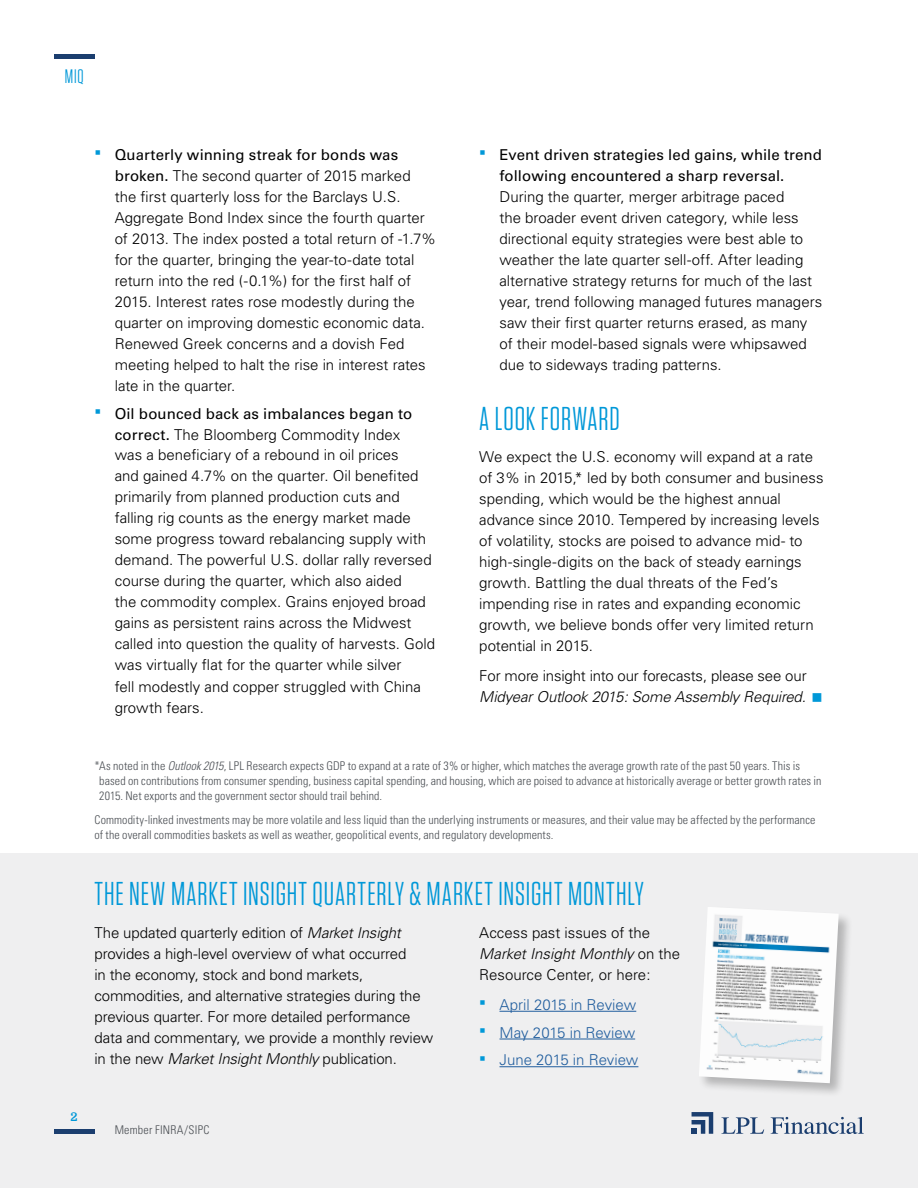
<style>
.page{position:relative;width:918px;height:1188px;background:#fff}
.page>*{position:absolute;margin:0;border:0;box-sizing:border-box;transform-origin:0 0}
.t1{font:33px "Tungsten Narrow";letter-spacing:.025em;color:#0098d8}
.t2{font:19.5px "Tungsten Narrow";color:#0098d8}
.t3{font:300 15px/21px "Univers";color:#000}
.t4{font:15px/21px "Univers";letter-spacing:.005em;color:#000}
.t5{font:300 15px "Univers";letter-spacing:-.005em;color:#215e9e}
.t6{font:300 condensed 12px/15px "Univers";letter-spacing:.005em;color:#4b4f54}
.t7{font:700 12px "Domine";color:#0098d8}
.s1{color:#0098d8}
.s2{font-weight:400}
.s3{font-style:italic}
</style>
<div class="page">
<div style="left:0;top:1080px;width:918px;height:108px;background:#efeff0"></div>
<svg style="left:721px;top:1117px;width:43px;height:17px"></svg>
<svg style="left:771px;top:1117px;width:93px;height:17px"></svg>
<svg style="left:692px;top:1112px;width:21px;height:22px"></svg>
<hr style="left:54px;top:1130px;width:40px;height:4px;background:#1b3e6f">
<hr style="left:54px;top:54px;width:40px;height:4px;background:#1b3e6f">
<div style="left:0;top:854px;width:918px;height:226px;background:#efeff0"></div>
<hr style="left:500px;top:1011px;width:136px;height:1px;background:#215e9e">
<hr style="left:500px;top:1039px;width:135px;height:1px;background:#215e9e">
<hr style="left:500px;top:1066px;width:138px;height:1px;background:#215e9e">
<div style="left:698px;top:906px;width:155px;height:192px;background:#000;opacity:.25"></div>
<img style="left:699px;top:907px;width:140px;height:176px">
<h2 class="t2" style="left:65px;top:67px;width:20px">MIQ</h2>
<p class="t3" style="left:115px;top:144px;width:323px;text-indent:-20px"><span class="s1">▪</span> <span class="s2">Quarterly winning streak for bonds was broken.</span> The second quarter of 2015 marked<br>the first quarterly loss for the Barclays U.S.<br>Aggregate Bond Index since the fourth quarter of 2013. The index posted a total return of -1.7% for the quarter, bringing the year-to-date total return into the red (-0.1%) for the first half of 2015. Interest rates rose modestly during the quarter on improving domestic economic data.<br>Renewed Greek concerns and a dovish Fed meeting helped to halt the rise in interest rates late in the quarter.</p>
<p class="t3" style="left:115px;top:403px;width:322px;text-indent:-20px"><span class="s1">▪</span> <span class="s2">Oil bounced back as imbalances began to correct.</span> The Bloomberg Commodity Index<br>was a beneficiary of a rebound in oil prices<br>and gained 4.7% on the quarter. Oil benefited primarily from planned production cuts and falling rig counts as the energy market made some progress toward rebalancing supply with demand. The powerful U.S. dollar rally reversed course during the quarter, which also aided<br>the commodity complex. Grains enjoyed broad gains as persistent rains across the Midwest called into question the quality of harvests. Gold was virtually flat for the quarter while silver<br>fell modestly and copper struggled with China growth fears.</p>
<p class="t4" style="left:499px;top:144px;width:324px;text-indent:-20px"><span class="s1">▪</span> Event driven strategies led gains, while trend following encountered a sharp reversal.</p>
<p class="t3" style="left:499px;top:186px;width:324px">During the quarter, merger arbitrage paced<br>the broader event driven category, while less directional equity strategies were best able to weather the late quarter sell-off. After leading alternative strategy returns for much of the last year, trend following managed futures managers saw their first quarter returns erased, as many of their model-based signals were whipsawed due to sideways trading patterns.</p>
<h1 class="t1" style="left:479px;top:402px;width:142px">A LOOK FORWARD</h1>
<p class="t3" style="left:479px;top:446px;width:346px">We expect the U.S. economy will expand at a rate of 3% in 2015,* led by both consumer and business spending, which would be the highest annual advance since 2010. Tempered by increasing levels of volatility, stocks are poised to advance mid- to high-single-digits on the back of steady earnings growth. Battling the dual threats of the Fed’s impending rise in rates and expanding economic growth, we believe bonds offer very limited return potential in 2015.</p>
<p class="t3" style="left:479px;top:665px;width:345px">For more insight into our forecasts, please see our<br><span class="s3">Midyear Outlook 2015: Some Assembly Required.</span> <span class="s1">■</span></p>
<p class="t6" style="left:99px;top:758px;width:724px;text-indent:-5px">*As noted in the <span class="s3">Outlook 2015</span>, LPL Research expects GDP to expand at a rate of 3% or higher, which matches the average growth rate of the past 50 years. This is based on contributions from consumer spending, business capital spending, and housing, which are poised to advance at historically average or better growth rates in<br>2015. Net exports and the government sector should trail behind.</p>
<p class="t6" style="left:95px;top:812px;width:723px">Commodity-linked investments may be more volatile and less liquid than the underlying instruments or measures, and their value may be affected by the performance of the overall commodities baskets as well as weather, geopolitical events, and regulatory developments.</p>
<h1 class="t1" style="left:94px;top:877px;width:551px">THE NEW MARKET INSIGHT QUARTERLY &amp; MARKET INSIGHT MONTHLY</h1>
<p class="t3" style="left:94px;top:922px;width:340px">The updated quarterly edition of <span class="s3">Market Insight </span>provides a high-level overview of what occurred<br>in the economy, stock and bond markets, commodities, and alternative strategies during the previous quarter. For more detailed performance data and commentary, we provide a monthly review in the new <span class="s3">Market Insight Monthly</span> publication.</p>
<p class="t3" style="left:479px;top:922px;width:203px">Access past issues of the<br><span class="s3">Market Insight Monthly</span> on the<br>Resource Center, or here:</p>
<p class="t5" style="left:479px;top:995px;width:159px"><span class="s1">▪</span> April 2015 in Review</p>
<p class="t5" style="left:479px;top:1023px;width:157px"><span class="s1">▪</span> May 2015 in Review</p>
<p class="t5" style="left:479px;top:1051px;width:161px"><span class="s1">▪</span> June 2015 in Review</p>
<p class="t7" style="left:71px;top:1110px;width:9px">2</p>
<p class="t6" style="left:115px;top:1122px;width:96px">Member FINRA/SIPC</p>
</div>
